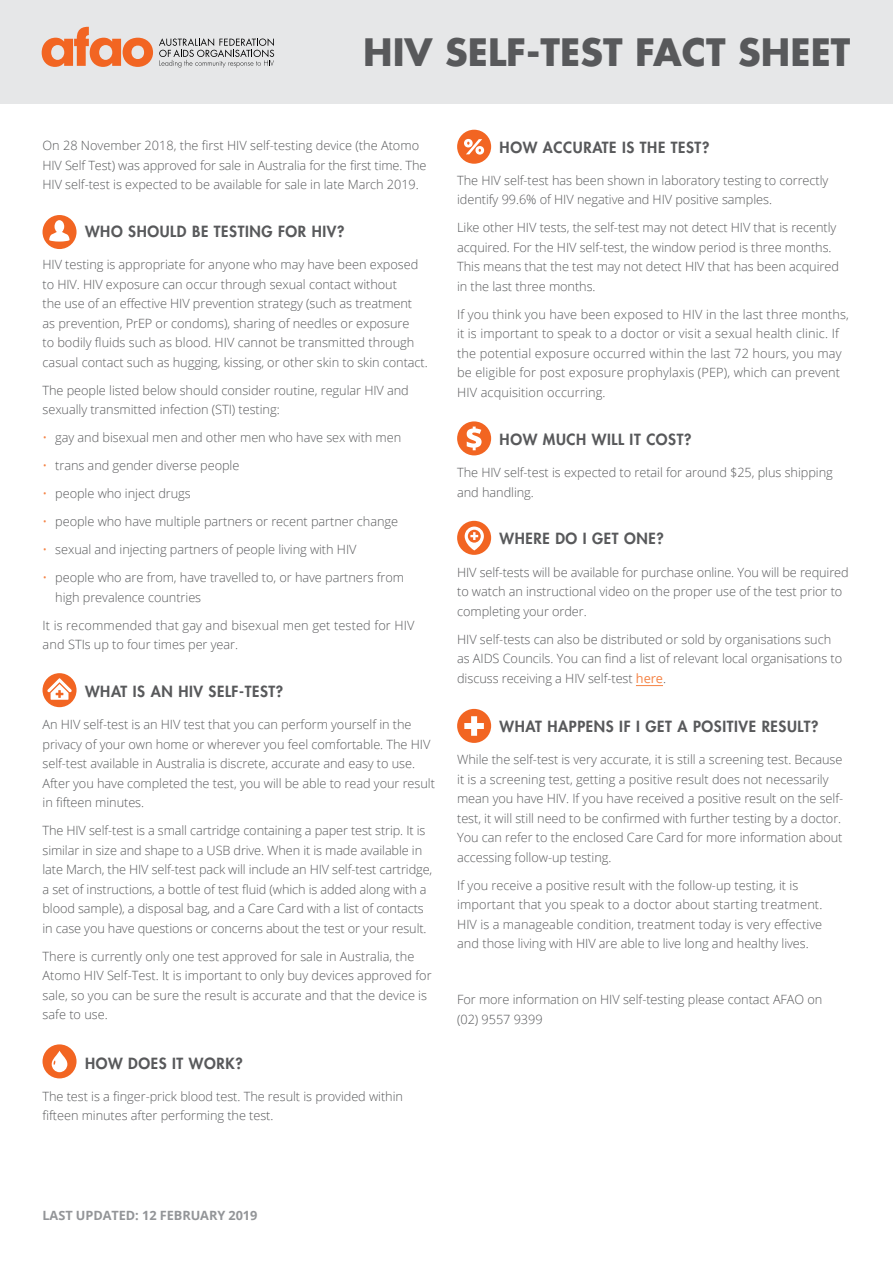
<style>
.page{position:relative;width:893px;height:1263px;background:#fff}
.page>*{position:absolute;margin:0;border:0;box-sizing:border-box;transform-origin:0 0}
.t1{font:700 36.75px "Futura Std";color:#58595b}
.t2{font:800 15px "Futura Std";letter-spacing:.04em;color:#58595b}
.t3{font:300 12.75px/19.5px "Open Sans";letter-spacing:-.005em;color:#58595b}
.t4{font:700 12.75px "Open Sans";letter-spacing:-.005em;color:#939598}
.s1{color:#f58345}
.s2{font-weight:400;color:#f58345}
</style>
<div class="page">
<div style="left:0;top:0;width:893px;height:103px;background:#e6e7e8"></div>
<svg style="left:159px;top:38px;width:115px;height:30px"></svg>
<svg style="left:42px;top:27px;width:111px;height:40px"></svg>
<svg style="left:636px;top:685px;width:27px;height:1px"></svg>
<div style="left:43px;top:215px;width:34px;height:34px;background:#f26522;border-radius:50%"></div>
<svg style="left:49px;top:220px;width:21px;height:22px"></svg>
<div style="left:43px;top:1044px;width:34px;height:34px;background:#f26522;border-radius:50%"></div>
<svg style="left:52px;top:1051px;width:15px;height:21px"></svg>
<div style="left:457px;top:130px;width:34px;height:34px;background:#f26522;border-radius:50%"></div>
<svg style="left:464px;top:139px;width:20px;height:16px"></svg>
<div style="left:43px;top:673px;width:34px;height:34px;background:#f26522;border-radius:50%"></div>
<svg style="left:47px;top:678px;width:25px;height:22px"></svg>
<div style="left:457px;top:709px;width:34px;height:34px;background:#f26522;border-radius:50%"></div>
<svg style="left:464px;top:716px;width:20px;height:20px"></svg>
<div style="left:457px;top:521px;width:34px;height:34px;background:#f26522;border-radius:50%"></div>
<svg style="left:465px;top:527px;width:19px;height:23px"></svg>
<div style="left:457px;top:421px;width:34px;height:34px;background:#f26522;border-radius:50%"></div>
<svg style="left:467px;top:426px;width:15px;height:24px"></svg>
<h1 class="t1" style="left:363px;top:27px;width:489px">HIV SELF-TEST FACT SHEET</h1>
<p class="t3" style="left:43px;top:135px;width:385px">On 28 November 2018, the first HIV self-testing device (the Atomo<br>HIV Self Test) was approved for sale in Australia for the first time. The<br>HIV self-test is expected to be available for sale in late March 2019.</p>
<p class="t2" style="left:85px;top:222px;width:261px">WHO SHOULD BE TESTING FOR HIV?</p>
<p class="t3" style="left:43px;top:254px;width:387px">HIV testing is appropriate for anyone who may have been exposed to HIV. HIV exposure can occur through sexual contact without<br>the use of an effective HIV prevention strategy (such as treatment as prevention, PrEP or condoms), sharing of needles or exposure<br>to bodily fluids such as blood. HIV cannot be transmitted through casual contact such as hugging, kissing, or other skin to skin contact.</p>
<p class="t3" style="left:43px;top:380px;width:368px">The people listed below should consider routine, regular HIV and sexually transmitted infection (STI) testing:</p>
<p class="t3" style="left:43px;top:427px;width:360px"><span class="s1">•</span> gay and bisexual men and other men who have sex with men</p>
<p class="t3" style="left:43px;top:455px;width:198px"><span class="s1">•</span> trans and gender diverse people</p>
<p class="t3" style="left:43px;top:483px;width:150px"><span class="s1">•</span> people who inject drugs</p>
<p class="t3" style="left:43px;top:511px;width:357px"><span class="s1">•</span> people who have multiple partners or recent partner change</p>
<p class="t3" style="left:43px;top:539px;width:315px"><span class="s1">•</span> sexual and injecting partners of people living with HIV</p>
<p class="t3" style="left:55px;top:567px;width:350px;text-indent:-13px"><span class="s1">•</span> people who are from, have travelled to, or have partners from high prevalence countries</p>
<p class="t3" style="left:43px;top:615px;width:373px">It is recommended that gay and bisexual men get tested for HIV and STIs up to four times per year.</p>
<p class="t2" style="left:85px;top:682px;width:200px">WHAT IS AN HIV SELF-TEST?</p>
<p class="t3" style="left:43px;top:714px;width:394px">An HIV self-test is an HIV test that you can perform yourself in the privacy of your own home or wherever you feel comfortable. The HIV self-test available in Australia is discrete, accurate and easy to use.<br>After you have completed the test, you will be able to read your result in fifteen minutes.</p>
<p class="t3" style="left:43px;top:820px;width:391px">The HIV self-test is a small cartridge containing a paper test strip. It is similar in size and shape to a USB drive. When it is made available in late March, the HIV self-test pack will include an HIV self-test cartridge, a set of instructions, a bottle of test fluid (which is added along with a blood sample), a disposal bag, and a Care Card with a list of contacts in case you have questions or concerns about the test or your result.</p>
<p class="t3" style="left:43px;top:946px;width:391px">There is currently only one test approved for sale in Australia, the Atomo HIV Self-Test. It is important to only buy devices approved for sale, so you can be sure the result is accurate and that the device is safe to use.</p>
<p class="t2" style="left:85px;top:1053px;width:159px">HOW DOES IT WORK?</p>
<p class="t3" style="left:43px;top:1086px;width:362px">The test is a finger-prick blood test. The result is provided within fifteen minutes after performing the test.</p>
<p class="t2" style="left:500px;top:138px;width:211px">HOW ACCURATE IS THE TEST?</p>
<p class="t3" style="left:457px;top:170px;width:373px">The HIV self-test has been shown in laboratory testing to correctly identify 99.6% of HIV negative and HIV positive samples.</p>
<p class="t3" style="left:457px;top:218px;width:383px">Like other HIV tests, the self-test may not detect HIV that is recently acquired. For the HIV self-test, the window period is three months.<br>This means that the test may not detect HIV that has been acquired in the last three months.</p>
<p class="t3" style="left:457px;top:304px;width:393px">If you think you have been exposed to HIV in the last three months, it is important to speak to a doctor or visit a sexual health clinic. If the potential exposure occurred within the last 72 hours, you may be eligible for post exposure prophylaxis (PEP), which can prevent HIV acquisition occurring.</p>
<p class="t2" style="left:500px;top:430px;width:193px">HOW MUCH WILL IT COST?</p>
<p class="t3" style="left:457px;top:462px;width:377px">The HIV self-test is expected to retail for around $25, plus shipping and handling.</p>
<p class="t2" style="left:500px;top:529px;width:166px">WHERE DO I GET ONE?</p>
<p class="t3" style="left:457px;top:562px;width:393px">HIV self-tests will be available for purchase online. You will be required to watch an instructional video on the proper use of the test prior to completing your order.</p>
<p class="t3" style="left:457px;top:629px;width:387px">HIV self-tests can also be distributed or sold by organisations such as AIDS Councils. You can find a list of relevant local organisations to discuss receiving a HIV self-test <span class="s2">here</span>.</p>
<p class="t2" style="left:500px;top:717px;width:320px">WHAT HAPPENS IF I GET A POSITIVE RESULT?</p>
<p class="t3" style="left:457px;top:749px;width:388px">While the self-test is very accurate, it is still a screening test. Because it is a screening test, getting a positive result does not necessarily mean you have HIV. If you have received a positive result on the self&shy;test, it will still need to be confirmed with further testing by a doctor.<br>You can refer to the enclosed Care Card for more information about accessing follow-up testing.</p>
<p class="t3" style="left:457px;top:875px;width:367px">If you receive a positive result with the follow-up testing, it is important that you speak to a doctor about starting treatment.<br>HIV is a manageable condition, treatment today is very effective and those living with HIV are able to live long and healthy lives.</p>
<p class="t3" style="left:457px;top:989px;width:367px">For more information on HIV self-testing please contact AFAO on (02) 9557 9399</p>
<p class="t4" style="left:43px;top:1207px;width:216px">LAST UPDATED: 12 FEBRUARY 2019</p>
</div>
